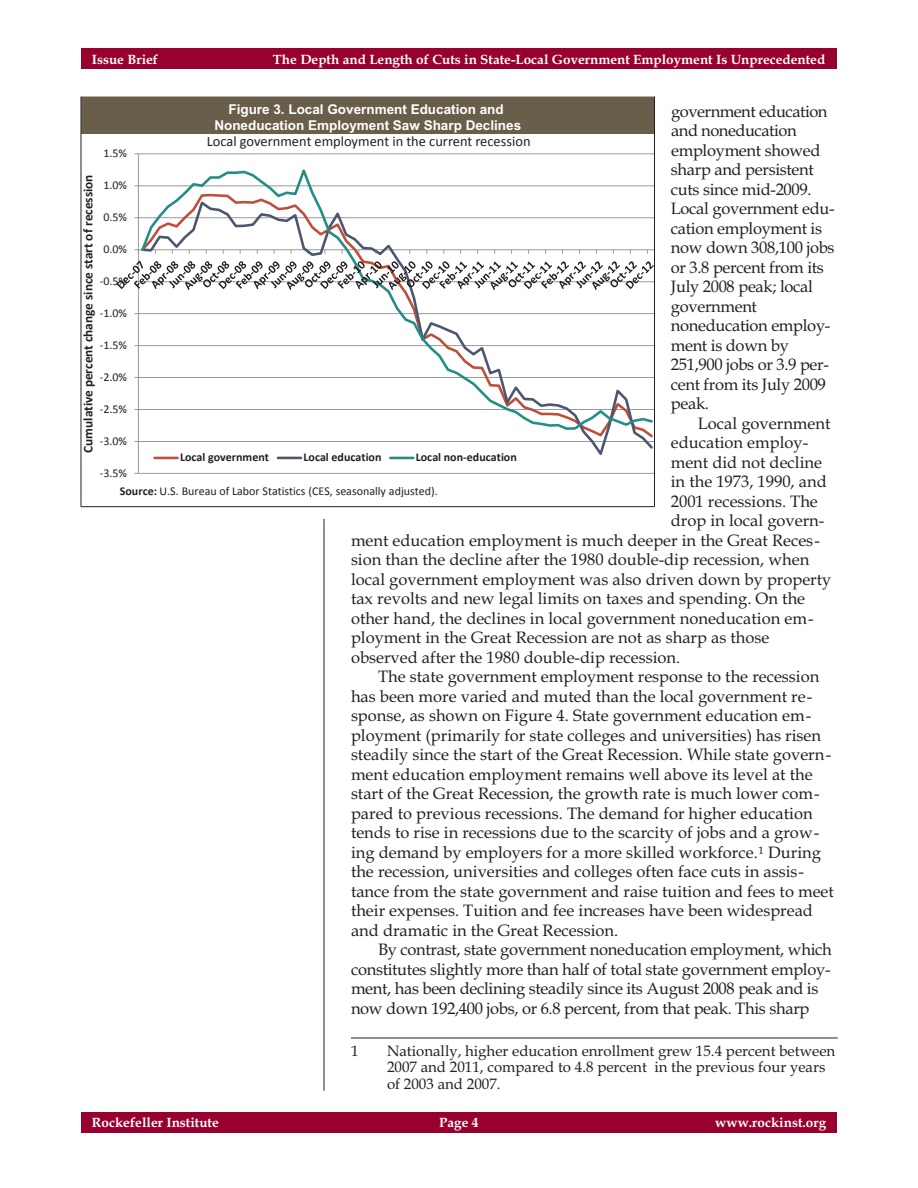
<style>
.page{position:relative;width:918px;height:1188px;background:#fff}
.page>*{position:absolute;margin:0;border:0;box-sizing:border-box;transform-origin:0 0}
.t1{font:16.5px "Book Antiqua";color:#231f20}
.t2{font:16.5px/19.5px "Book Antiqua";letter-spacing:-.02em;color:#231f20}
.t3{font:15px/16.5px "Book Antiqua";color:#231f20}
.t4{font:14.4px "Calibri";color:#231f20}
.t5{font:700 13.5px "Book Antiqua";color:#fff}
.t6{font:700 13.5px/15.9px "Arial";color:#fff;text-align:center}
.t7{font:700 13.2px "Calibri";letter-spacing:.005em;color:#231f20}
.t8{font:12px "Calibri";color:#231f20}
.t9{font:700 12px "Calibri";letter-spacing:.005em;color:#231f20}
.s1{font-weight:700}
</style>
<div class="page">
<hr style="left:324px;top:519px;width:1px;height:572px;background:#231f20">
<div style="left:81px;top:49px;width:756px;height:20px;background:#98002e"></div>
<div style="left:81px;top:1112px;width:756px;height:20px;background:#98002e"></div>
<hr style="left:138px;top:473px;width:516px;height:1px;background:#989a9d">
<hr style="left:138px;top:441px;width:516px;height:1px;background:#989a9d">
<hr style="left:138px;top:153px;width:516px;height:1px;background:#989a9d">
<hr style="left:138px;top:154px;width:1px;height:319px;background:#989a9d">
<svg style="left:139px;top:169px;width:515px;height:262px"></svg>
<svg style="left:117px;top:261px;width:537px;height:29px"></svg>
<hr style="left:155px;top:457px;width:23px;height:2px;background:#be4f38">
<hr style="left:278px;top:457px;width:23px;height:2px;background:#4c566f">
<hr style="left:390px;top:457px;width:23px;height:2px;background:#238e85">
<div style="left:81px;top:97px;width:573px;height:37px;background:#695e49"></div>
<hr style="left:654px;top:97px;width:1px;height:410px;background:#231f20">
<hr style="left:81px;top:506px;width:573px;height:1px;background:#231f20">
<hr style="left:81px;top:97px;width:1px;height:410px;background:#231f20">
<hr style="left:351px;top:1038px;width:487px;height:1px;background:#231f20">
<p class="t5" style="left:92px;top:54px;width:68px">Issue Brief</p>
<p class="t5" style="left:273px;top:54px;width:554px">The Depth and Length of Cuts in State-Local Government Employment Is Unprecedented</p>
<p class="t6" style="left:214px;top:103px;width:308px">Figure 3. Local Government Education and<br>Noneducation Employment Saw Sharp Declines</p>
<p class="t2" style="left:671px;top:103px;width:165px">government education and noneducation employment showed sharp and persistent cuts since mid-2009.<br>Local government edu&shy;cation employment is now down 308,100 jobs or 3.8 percent from its<br>July 2008 peak; local government noneducation employ&shy;ment is down by<br>251,900 jobs or 3.9 per&shy;cent from its July 2009 peak.</p>
<p class="t1" style="left:698px;top:417px;width:134px">Local government</p>
<p class="t1" style="left:671px;top:436px;width:139px">education employ-</p>
<p class="t1" style="left:671px;top:456px;width:153px">ment did not decline</p>
<p class="t1" style="left:671px;top:475px;width:157px">in the 1973, 1990, and</p>
<p class="t1" style="left:671px;top:495px;width:149px">2001 recessions. The</p>
<p class="t1" style="left:671px;top:514px;width:155px">drop in local govern-</p>
<p class="t1" style="left:351px;top:534px;width:470px">ment education employment is much deeper in the Great Reces-</p>
<p class="t1" style="left:351px;top:553px;width:460px">sion than the decline after the 1980 double-dip recession, when</p>
<p class="t1" style="left:351px;top:573px;width:482px">local government employment was also driven down by property</p>
<p class="t1" style="left:351px;top:592px;width:456px">tax revolts and new legal limits on taxes and spending. On the</p>
<p class="t1" style="left:351px;top:612px;width:464px">other hand, the declines in local government noneducation em-</p>
<p class="t1" style="left:351px;top:631px;width:420px">ployment in the Great Recession are not as sharp as those</p>
<p class="t1" style="left:351px;top:651px;width:331px">observed after the 1980 double-dip recession.</p>
<p class="t1" style="left:378px;top:670px;width:443px">The state government employment response to the recession</p>
<p class="t1" style="left:351px;top:690px;width:463px">has been more varied and muted than the local government re-</p>
<p class="t1" style="left:351px;top:709px;width:462px">sponse, as shown on Figure 4. State government education em-</p>
<p class="t1" style="left:351px;top:729px;width:472px">ployment (primarily for state colleges and universities) has risen</p>
<p class="t1" style="left:351px;top:748px;width:482px">steadily since the start of the Great Recession. While state govern-</p>
<p class="t1" style="left:351px;top:768px;width:463px">ment education employment remains well above its level at the</p>
<p class="t1" style="left:351px;top:787px;width:470px">start of the Great Recession, the growth rate is much lower com-</p>
<p class="t1" style="left:351px;top:807px;width:463px">pared to previous recessions. The demand for higher education</p>
<p class="t1" style="left:351px;top:826px;width:470px">tends to rise in recessions due to the scarcity of jobs and a grow-</p>
<p class="t1" style="left:351px;top:846px;width:471px">ing demand by employers for a more skilled workforce.<sup>1</sup> During</p>
<p class="t1" style="left:351px;top:865px;width:454px">the recession, universities and colleges often face cuts in assis-</p>
<p class="t1" style="left:351px;top:885px;width:484px">tance from the state government and raise tuition and fees to meet</p>
<p class="t1" style="left:351px;top:904px;width:464px">their expenses. Tuition and fee increases have been widespread</p>
<p class="t1" style="left:351px;top:924px;width:269px">and dramatic in the Great Recession.</p>
<p class="t2" style="left:378px;top:942px;width:455px">By contrast, state government noneducation employment, which</p>
<p class="t2" style="left:351px;top:961px;width:481px">constitutes slightly more than half of total state government employ-</p>
<p class="t2" style="left:351px;top:981px;width:469px">ment, has been declining steadily since its August 2008 peak and is</p>
<p class="t2" style="left:351px;top:1000px;width:460px">now down 192,400 jobs, or 6.8 percent, from that peak. This sharp</p>
<p class="t4" style="left:207px;top:136px;width:325px">Local government employment in the current recession</p>
<p class="t8" style="left:103px;top:148px;width:25px">1.5%</p>
<p class="t7" style="left:83px;top:453px;width:280px;rotate:-90deg">Cumulative percent change since start of recession</p>
<p class="t8" style="left:103px;top:180px;width:25px">1.0%</p>
<p class="t8" style="left:103px;top:212px;width:25px">0.5%</p>
<p class="t8" style="left:103px;top:244px;width:25px">0.0%</p>
<p class="t8" style="left:100px;top:276px;width:29px">-0.5%</p>
<p class="t8" style="left:100px;top:308px;width:29px">-1.0%</p>
<p class="t8" style="left:100px;top:340px;width:29px">-1.5%</p>
<p class="t8" style="left:100px;top:372px;width:29px">-2.0%</p>
<p class="t8" style="left:100px;top:404px;width:29px">-2.5%</p>
<p class="t8" style="left:100px;top:436px;width:29px">-3.0%</p>
<p class="t9" style="left:180px;top:452px;width:91px">Local government</p>
<p class="t9" style="left:303px;top:452px;width:80px">Local education</p>
<p class="t9" style="left:416px;top:452px;width:103px">Local non-education</p>
<p class="t8" style="left:120px;top:486px;width:320px"><span class="s1">Source:</span> U.S. Bureau of Labor Statistics (CES, seasonally adjusted).</p>
<p class="t8" style="left:100px;top:468px;width:29px">-3.5%</p>
<p class="t3" style="left:351px;top:1044px;width:9px">1</p>
<p class="t3" style="left:387px;top:1044px;width:450px">Nationally, higher education enrollment grew 15.4 percent between<br>2007 and 2011, compared to 4.8 percent in the previous four years of 2003 and 2007.</p>
<p class="t5" style="left:92px;top:1118px;width:129px">Rockefeller Institute</p>
<p class="t5" style="left:439px;top:1118px;width:41px">Page 4</p>
<p class="t5" style="left:715px;top:1118px;width:113px">www.rockinst.org</p>
</div>
